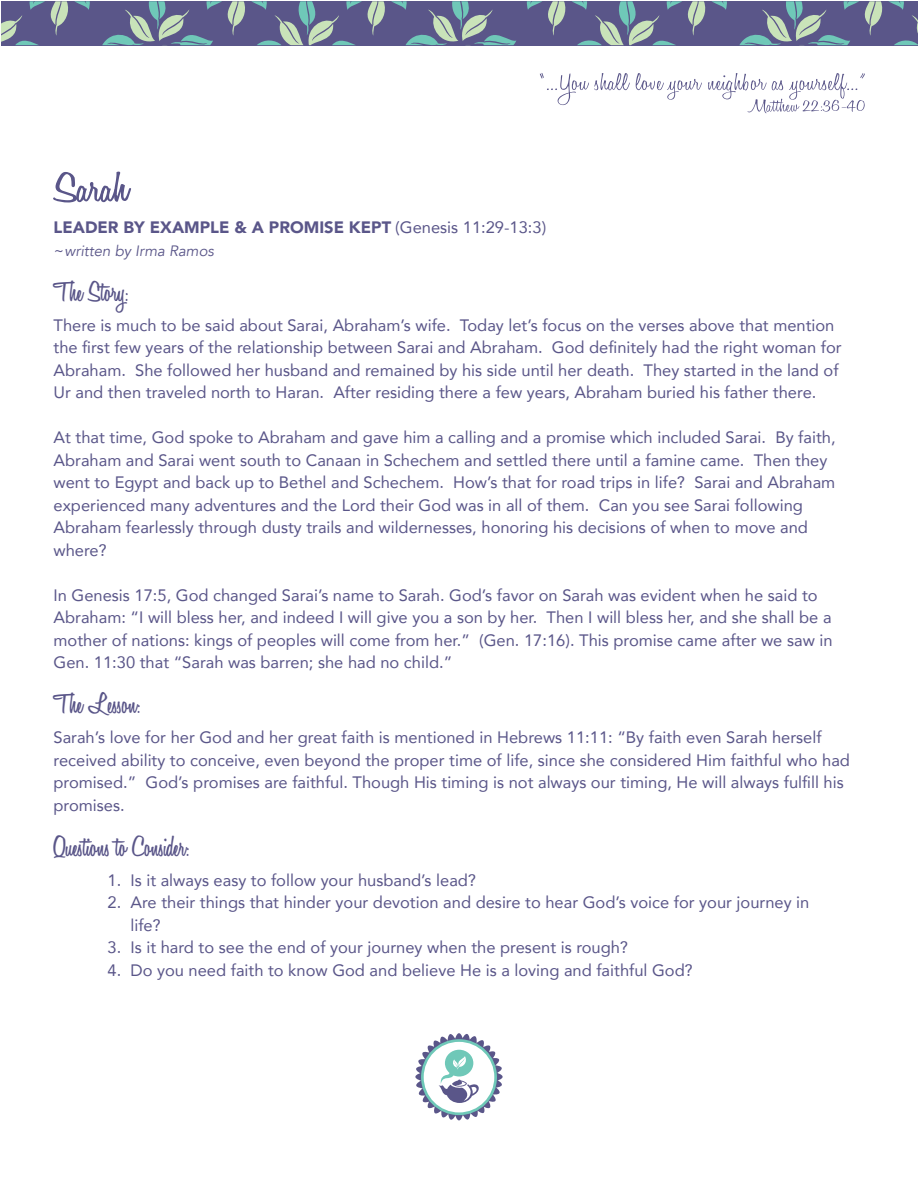
<style>
.page{position:relative;width:918px;height:1188px;background:#fff}
.page>*{position:absolute;margin:0;border:0;box-sizing:border-box;transform-origin:0 0}
.t1{font:600 43.65px "Honey Script";color:#5a5689;scale:1.29 1}
.t2{font:600 30px "Honey Script";color:#5a5689}
.t3{font:16.5px/22.5px "Avenir";color:#5a5689}
.t4{font:900 16.5px "Avenir";color:#5a5689}
.t5{font:italic 15px "Avenir";color:#5a5689}
.s1{font-weight:400}
.s2{font-style:normal;font-size:16.5px}
</style>
<div class="page">
<svg style="left:636px;top:73px;width:66px;height:27px"></svg>
<svg style="left:540px;top:73px;width:90px;height:32px"></svg>
<svg style="left:708px;top:73px;width:157px;height:40px"></svg>
<div style="left:1px;top:1px;width:917px;height:44px;background:#5a5689"></div>
<svg style="left:527px;top:1px;width:200px;height:44px"></svg>
<svg style="left:739px;top:1px;width:179px;height:45px"></svg>
<svg style="left:1px;top:1px;width:89px;height:44px"></svg>
<svg style="left:102px;top:1px;width:414px;height:45px"></svg>
<svg style="left:415px;top:1033px;width:88px;height:88px"></svg>
<h1 class="t1" style="left:54px;top:161px;width:59px">Sarah</h1>
<p class="t4" style="left:54px;top:213px;width:494px">LEADER BY EXAMPLE &amp; A PROMISE KEPT <span class="s1">(Genesis 11:29-13:3)</span></p>
<p class="t5" style="left:54px;top:242px;width:162px"><span class="s2">~</span>written by Irma Ramos</p>
<h2 class="t2" style="left:54px;top:273px;width:76px">The Story:</h2>
<p class="t3" style="left:54px;top:313px;width:790px">There is much to be said about Sarai, Abraham’s wife. Today let’s focus on the verses above that mention the first few years of the relationship between Sarai and Abraham. God definitely had the right woman for Abraham. She followed her husband and remained by his side until her death. They started in the land of Ur and then traveled north to Haran. After residing there a few years, Abraham buried his father there.</p>
<p class="t3" style="left:54px;top:426px;width:784px">At that time, God spoke to Abraham and gave him a calling and a promise which included Sarai. By faith, Abraham and Sarai went south to Canaan in Schechem and settled there until a famine came. Then they went to Egypt and back up to Bethel and Schechem. How’s that for road trips in life? Sarai and Abraham experienced many adventures and the Lord their God was in all of them. Can you see Sarai following Abraham fearlessly through dusty trails and wildernesses, honoring his decisions of when to move and where?</p>
<p class="t3" style="left:54px;top:583px;width:781px">In Genesis 17:5, God changed Sarai’s name to Sarah. God’s favor on Sarah was evident when he said to Abraham: “I will bless her, and indeed I will give you a son by her. Then I will bless her, and she shall be a mother of nations: kings of peoples will come from her.” (Gen. 17:16). This promise came after we saw in Gen. 11:30 that “Sarah was barren; she had no child.”</p>
<h2 class="t2" style="left:54px;top:686px;width:88px">The Lesson:</h2>
<p class="t3" style="left:54px;top:726px;width:798px">Sarah’s love for her God and her great faith is mentioned in Hebrews 11:11: “By faith even Sarah herself received ability to conceive, even beyond the proper time of life, since she considered Him faithful who had promised.” God’s promises are faithful. Though His timing is not always our timing, He will always fulfill his promises.</p>
<h2 class="t2" style="left:54px;top:828px;width:137px">Questions to Consider:</h2>
<p class="t3" style="left:108px;top:868px;width:370px">1. Is it always easy to follow your husband’s lead?</p>
<p class="t3" style="left:130px;top:891px;width:680px;text-indent:-23px">2. Are their things that hinder your devotion and desire to hear God’s voice for your journey in life?</p>
<p class="t3" style="left:108px;top:936px;width:522px">3. Is it hard to see the end of your journey when the present is rough?</p>
<p class="t3" style="left:108px;top:958px;width:587px">4. Do you need faith to know God and believe He is a loving and faithful God?</p>
</div>
